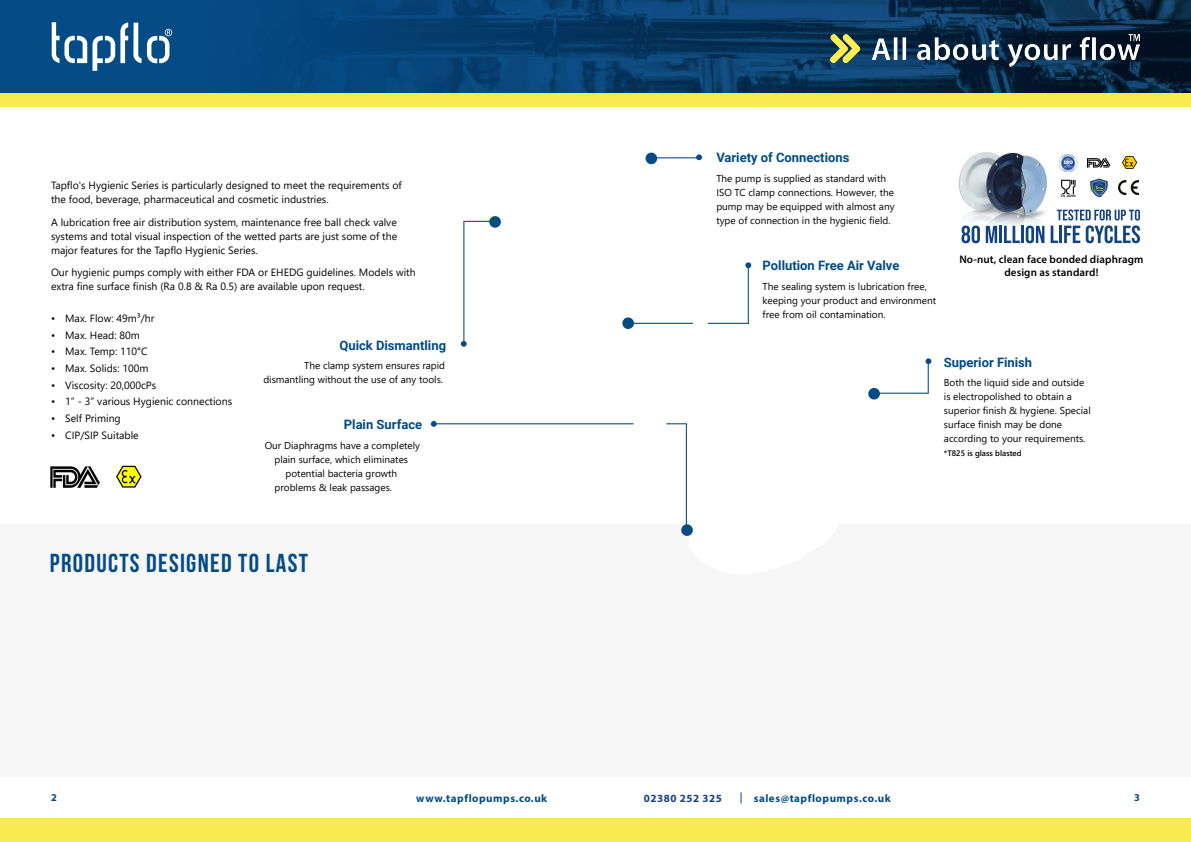
<style>
.page{position:relative;width:1191px;height:842px;background:#fff}
.page>*{position:absolute;margin:0;border:0;box-sizing:border-box;transform-origin:0 0}
.t1{font:700 26px "Bebas Neue";letter-spacing:.05em;color:#054b86}
.t2{font:700 13px "Roboto";color:#004b85}
.t3{font:600 11px/13.2px "Myriad Pro";letter-spacing:.01em;color:#000;text-align:center}
.t4{font:700 11px "Myriad Pro";letter-spacing:.05em;color:#004b87}
.t5{font:700 11px "Myriad Pro";letter-spacing:.05em;color:#134380}
.t6{font:10.5px/14px "Segoe UI";color:#000}
.t7{font:700 10.5px "Myriad Pro";color:#054b86}
.t8{font:10px/14px "Segoe UI";color:#000}
.t9{font:600 8px "Segoe UI";color:#000}
</style>
<div class="page">
<svg style="left:1144px;top:0;width:47px;height:93px;background:#071c31"></svg>
<svg style="left:0;top:0;width:1144px;height:93px;background:#083f6e"></svg>
<div style="left:0;top:93px;width:1191px;height:14px;background:#f6ea4d"></div>
<div style="left:0;top:818px;width:1191px;height:24px;background:#f6ea4d"></div>
<img style="left:830px;top:34px;width:310px;height:33px">
<svg style="left:51px;top:22px;width:121px;height:49px"></svg>
<div style="left:0;top:524px;width:1191px;height:253px;background:#f6f6f6"></div>
<div style="left:645px;top:153px;width:12px;height:11px;background:#054b86;border-radius:50%"></div>
<div style="left:622px;top:317px;width:12px;height:12px;background:#054b86;border-radius:50%"></div>
<div style="left:681px;top:524px;width:12px;height:12px;background:#054b86;border-radius:50%"></div>
<div style="left:489px;top:216px;width:12px;height:12px;background:#054b86;border-radius:50%"></div>
<div style="left:868px;top:388px;width:12px;height:11px;background:#054b86;border-radius:50%"></div>
<svg style="left:696px;top:154px;width:6px;height:6px"></svg>
<svg style="left:925px;top:358px;width:6px;height:6px"></svg>
<svg style="left:461px;top:341px;width:6px;height:6px"></svg>
<svg style="left:431px;top:421px;width:6px;height:6px"></svg>
<svg style="left:745px;top:262px;width:6px;height:6px"></svg>
<hr style="left:927px;top:363px;width:1px;height:31px;background:#054b86">
<hr style="left:625px;top:323px;width:68px;height:1px;background:#054b86">
<hr style="left:653px;top:157px;width:46px;height:1px;background:#054b86">
<hr style="left:463px;top:221px;width:32px;height:1px;background:#054b86">
<hr style="left:868px;top:393px;width:60px;height:1px;background:#054b86">
<hr style="left:748px;top:264px;width:1px;height:60px;background:#054b86">
<hr style="left:463px;top:221px;width:1px;height:124px;background:#054b86">
<hr style="left:434px;top:423px;width:199px;height:1px;background:#054b86">
<hr style="left:686px;top:424px;width:1px;height:106px;background:#054b86">
<hr style="left:708px;top:323px;width:41px;height:1px;background:#054b86">
<svg style="left:666px;top:423px;width:21px;height:1px"></svg>
<img style="left:50px;top:467px;width:50px;height:20px">
<img style="left:116px;top:465px;width:26px;height:23px">
<img style="left:958px;top:152px;width:90px;height:61px">
<svg style="left:964px;top:213px;width:81px;height:19px"></svg>
<svg style="left:961px;top:226px;width:36px;height:17px"></svg>
<hr style="left:999px;top:226px;width:3px;height:17px;background:#134380">
<svg style="left:1004px;top:226px;width:40px;height:17px"></svg>
<svg style="left:1050px;top:209px;width:90px;height:34px"></svg>
<svg style="left:1087px;top:158px;width:23px;height:10px"></svg>
<svg style="left:1122px;top:156px;width:15px;height:13px"></svg>
<img style="left:1058px;top:154px;width:19px;height:18px">
<img style="left:1118px;top:180px;width:20px;height:14px">
<svg style="left:1061px;top:180px;width:14px;height:17px"></svg>
<svg style="left:1090px;top:178px;width:18px;height:20px"></svg>
<p class="t6" style="left:51px;top:178px;width:352px">Tapflo's Hygienic Series is particularly designed to meet the requirements of the food, beverage, pharmaceutical and cosmetic industries.</p>
<p class="t6" style="left:51px;top:214px;width:348px;text-align:justify">A lubrication free air distribution system, maintenance free ball check valve systems and total visual inspection of the wetted parts are just some of the major features for the Tapflo Hygienic Series.</p>
<p class="t6" style="left:51px;top:265px;width:366px">Our hygienic pumps comply with either FDA or EHEDG guidelines. Models with extra fine surface finish (Ra 0.8 &amp; Ra 0.5) are available upon request.</p>
<p class="t6" style="left:51px;top:310px;width:105px">• Max. Flow: 49m³/hr</p>
<p class="t6" style="left:51px;top:327px;width:90px">• Max. Head: 80m</p>
<p class="t6" style="left:51px;top:344px;width:98px">• Max. Temp: 110°C</p>
<p class="t6" style="left:51px;top:360px;width:99px">• Max. Solids: 100m</p>
<p class="t6" style="left:51px;top:377px;width:107px">• Viscosity: 20,000cPs</p>
<p class="t6" style="left:51px;top:394px;width:183px">• 1” - 3” various Hygienic connections</p>
<p class="t6" style="left:51px;top:410px;width:71px">• Self Priming</p>
<p class="t6" style="left:51px;top:427px;width:89px">• CIP/SIP Suitable</p>
<p class="t2" style="left:339px;top:336px;width:108px">Quick Dismantling</p>
<p class="t8" style="left:263px;top:358px;width:183px;text-align:right">The clamp system ensures rapid dismantling without the use of any tools.</p>
<p class="t2" style="left:344px;top:415px;width:80px">Plain Surface</p>
<p class="t8" style="left:265px;top:437px;width:157px">Our Diaphragms have a completely</p>
<p class="t8" style="left:274px;top:451px;width:135px">plain surface, which eliminates</p>
<p class="t8" style="left:285px;top:465px;width:113px">potential bacteria growth</p>
<p class="t8" style="left:274px;top:479px;width:119px">problems &amp; leak passages.</p>
<h1 class="t1" style="left:50px;top:549px;width:260px">PRODUCTS DESIGNED TO LAST</h1>
<p class="t2" style="left:716px;top:148px;width:134px">Variety of Connections</p>
<p class="t8" style="left:716px;top:170px;width:180px">The pump is supplied as standard with ISO TC clamp connections. However, the pump may be equipped with almost any type of connection in the hygienic field.</p>
<p class="t2" style="left:762px;top:256px;width:138px">Pollution Free Air Valve</p>
<p class="t8" style="left:762px;top:278px;width:175px">The sealing system is lubrication free, keeping your product and environment free from oil contamination.</p>
<p class="t3" style="left:959px;top:252px;width:185px">No-nut, clean face bonded diaphragm design as standard!</p>
<p class="t2" style="left:944px;top:353px;width:90px">Superior Finish</p>
<p class="t8" style="left:944px;top:375px;width:148px">Both the liquid side and outside is electropolished to obtain a superior finish &amp; hygiene. Special surface finish may be done according to your requirements.</p>
<p class="t9" style="left:944px;top:446px;width:79px">*T825 is glass blasted</p>
<p class="t7" style="left:51px;top:790px;width:7px">2</p>
<p class="t4" style="left:416px;top:791px;width:132px">www.tapflopumps.co.uk</p>
<p class="t5" style="left:643px;top:791px;width:80px">02380 252 325</p>
<p class="t4" style="left:753px;top:791px;width:138px">sales@tapflopumps.co.uk</p>
<p class="t7" style="left:1134px;top:790px;width:7px">3</p>
</div>
